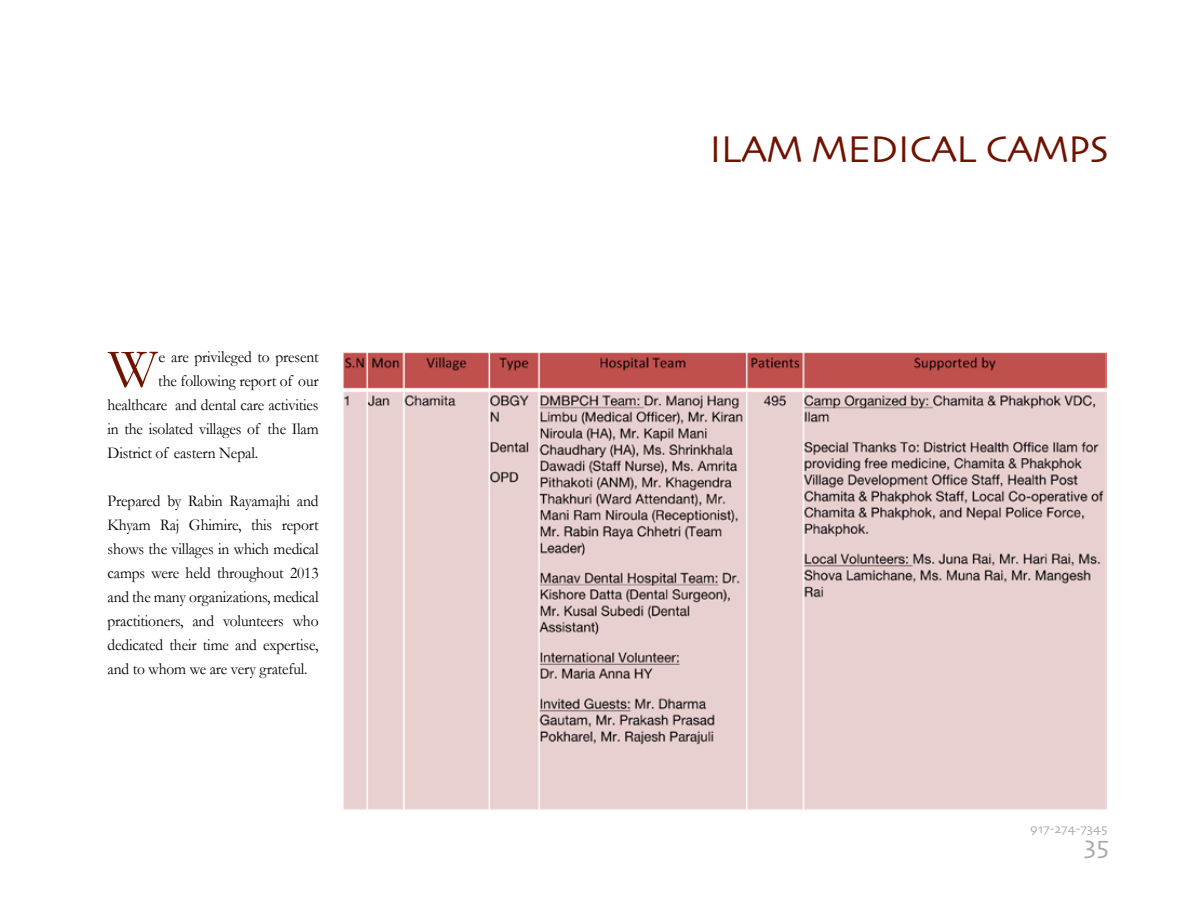
<style>
.page{position:relative;width:1188px;height:918px;background:#fff}
.page>*{position:absolute;margin:0;border:0;box-sizing:border-box;transform-origin:0 0}
.t1{font:55.05px "Garamond";color:#6f1200}
.t2{font:39px "Skia";letter-spacing:-.02em;color:#6f1200}
.t3{font:27px "Skia";color:#a7a9ac}
.t4{font:16.5px/24px "Garamond";letter-spacing:-.01em;color:#000;text-align:justify;scale:.94 1}
.t5{font:16.5px "Garamond";letter-spacing:-.01em;color:#000}
.t6{font:13.5px "Skia";color:#a7a9ac}
</style>
<div class="page">
<img style="left:343px;top:352px;width:764px;height:421px">
<div style="left:343px;top:773px;width:764px;height:37px;background:#e8d0d0"></div>
<h1 class="t1" style="left:108px;top:336px;width:51px">W</h1>
<p class="t5" style="left:158px;top:347px;width:162px">e are privileged to present</p>
<p class="t4" style="left:158px;top:369px;width:172px">the following report of our</p>
<p class="t4" style="left:108px;top:393px;width:226px">healthcare and dental care activities</p>
<p class="t4" style="left:108px;top:417px;width:226px">in the isolated villages of the Ilam</p>
<p class="t4" style="left:108px;top:441px;width:162px">District of eastern Nepal.</p>
<p class="t4" style="left:108px;top:489px;width:226px">Prepared by Rabin Rayamajhi and Khyam Raj Ghimire, this report shows the villages in which medical camps were held throughout 2013 and the many organizations, medical practitioners, and volunteers who dedicated their time and expertise, and to whom we are very grateful.</p>
<h2 class="t2" style="left:710px;top:125px;width:401px">ILAM MEDICAL CAMPS</h2>
<p class="t6" style="left:1030px;top:820px;width:79px">917-274-7345</p>
<h3 class="t3" style="left:1084px;top:829px;width:27px">35</h3>
</div>
